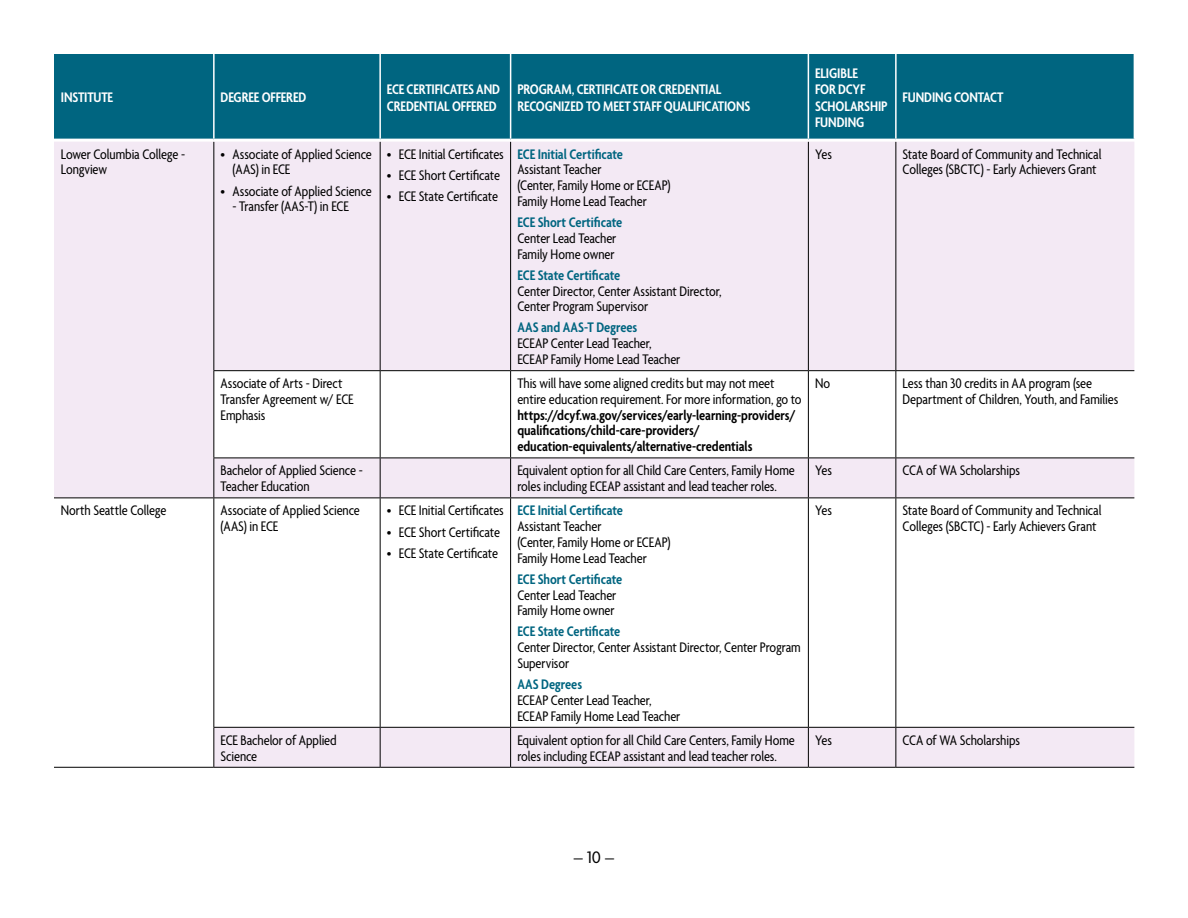
<style>
.page{position:relative;width:1188px;height:918px;background:#fff}
.page>*{position:absolute;margin:0;border:0;box-sizing:border-box;transform-origin:0 0}
.t1{font:18px "Agenda";color:#000}
.t2{font:condensed 15px/15.8px "Agenda";letter-spacing:-.005em;color:#000}
.t3{font:600 condensed 15px/16.5px "Agenda";letter-spacing:-.01em;color:#fff}
.t4{font:600 condensed 15px "Agenda";letter-spacing:-.005em;color:#006580}
.t5{font:600 condensed 15px/15.8px "Agenda";letter-spacing:-.005em;color:#000}
</style>
<div class="page">
<div style="left:54px;top:54px;width:1080px;height:85px;background:#006580"></div>
<div style="left:54px;top:142px;width:1080px;height:229px;background:#f3e9f4"></div>
<svg style="left:54px;top:371px;width:1080px;height:396px"></svg>
<hr style="left:213px;top:142px;width:1px;height:228px;background:#000">
<hr style="left:380px;top:142px;width:1px;height:228px;background:#000">
<hr style="left:510px;top:142px;width:1px;height:228px;background:#000">
<hr style="left:808px;top:142px;width:1px;height:228px;background:#000">
<hr style="left:895px;top:142px;width:1px;height:228px;background:#000">
<hr style="left:213px;top:371px;width:1px;height:87px;background:#000">
<hr style="left:380px;top:371px;width:1px;height:87px;background:#000">
<hr style="left:510px;top:371px;width:1px;height:87px;background:#000">
<hr style="left:808px;top:371px;width:1px;height:87px;background:#000">
<hr style="left:895px;top:371px;width:1px;height:87px;background:#000">
<hr style="left:213px;top:458px;width:1px;height:40px;background:#000">
<hr style="left:380px;top:458px;width:1px;height:40px;background:#000">
<hr style="left:510px;top:458px;width:1px;height:40px;background:#000">
<hr style="left:808px;top:458px;width:1px;height:40px;background:#000">
<hr style="left:895px;top:458px;width:1px;height:40px;background:#000">
<hr style="left:213px;top:498px;width:1px;height:229px;background:#000">
<hr style="left:380px;top:498px;width:1px;height:229px;background:#000">
<hr style="left:510px;top:498px;width:1px;height:229px;background:#000">
<hr style="left:808px;top:498px;width:1px;height:229px;background:#000">
<hr style="left:895px;top:498px;width:1px;height:229px;background:#000">
<hr style="left:213px;top:728px;width:1px;height:39px;background:#000">
<hr style="left:380px;top:728px;width:1px;height:39px;background:#000">
<hr style="left:510px;top:728px;width:1px;height:39px;background:#000">
<hr style="left:808px;top:728px;width:1px;height:39px;background:#000">
<hr style="left:895px;top:728px;width:1px;height:39px;background:#000">
<hr style="left:213px;top:54px;width:2px;height:85px;background:#fff">
<hr style="left:379px;top:54px;width:2px;height:85px;background:#fff">
<hr style="left:510px;top:54px;width:1px;height:85px;background:#fff">
<hr style="left:808px;top:54px;width:1px;height:85px;background:#fff">
<hr style="left:895px;top:54px;width:2px;height:85px;background:#fff">
<hr style="left:213px;top:370px;width:167px;height:1px;background:#000">
<hr style="left:380px;top:370px;width:131px;height:1px;background:#000">
<hr style="left:511px;top:370px;width:297px;height:1px;background:#000">
<hr style="left:808px;top:370px;width:88px;height:1px;background:#000">
<hr style="left:896px;top:370px;width:238px;height:1px;background:#000">
<hr style="left:213px;top:458px;width:167px;height:1px;background:#000">
<hr style="left:380px;top:458px;width:131px;height:1px;background:#000">
<hr style="left:511px;top:458px;width:297px;height:1px;background:#000">
<hr style="left:808px;top:458px;width:88px;height:1px;background:#000">
<hr style="left:896px;top:458px;width:238px;height:1px;background:#000">
<hr style="left:54px;top:498px;width:160px;height:1px;background:#000">
<hr style="left:214px;top:498px;width:166px;height:1px;background:#000">
<hr style="left:380px;top:498px;width:131px;height:1px;background:#000">
<hr style="left:511px;top:498px;width:297px;height:1px;background:#000">
<hr style="left:808px;top:498px;width:88px;height:1px;background:#000">
<hr style="left:896px;top:498px;width:238px;height:1px;background:#000">
<hr style="left:213px;top:727px;width:167px;height:1px;background:#000">
<hr style="left:380px;top:727px;width:131px;height:1px;background:#000">
<hr style="left:511px;top:727px;width:297px;height:1px;background:#000">
<hr style="left:808px;top:727px;width:88px;height:1px;background:#000">
<hr style="left:896px;top:727px;width:238px;height:1px;background:#000">
<hr style="left:54px;top:767px;width:160px;height:1px;background:#000">
<hr style="left:214px;top:767px;width:166px;height:1px;background:#000">
<hr style="left:380px;top:767px;width:131px;height:1px;background:#000">
<hr style="left:511px;top:767px;width:297px;height:1px;background:#000">
<hr style="left:808px;top:767px;width:88px;height:1px;background:#000">
<hr style="left:896px;top:767px;width:238px;height:1px;background:#000">
<p class="t3" style="left:61px;top:90px;width:54px">INSTITUTE</p>
<p class="t3" style="left:221px;top:90px;width:87px">DEGREE OFFERED</p>
<p class="t3" style="left:387px;top:82px;width:115px">ECE CERTIFICATES AND<br>CREDENTIAL OFFERED</p>
<p class="t3" style="left:517px;top:82px;width:235px">PROGRAM, CERTIFICATE OR CREDENTIAL<br>RECOGNIZED TO MEET STAFF QUALIFICATIONS</p>
<p class="t2" style="left:61px;top:147px;width:126px">Lower Columbia College -<br>Longview</p>
<p class="t2" style="left:233px;top:147px;width:141px;text-indent:-12px">• Associate of Applied Science (AAS) in ECE</p>
<p class="t2" style="left:221px;top:184px;width:153px">• Associate of Applied Science</p>
<p class="t2" style="left:233px;top:200px;width:118px">- Transfer (AAS-T) in ECE</p>
<p class="t2" style="left:387px;top:147px;width:118px">• ECE Initial Certificates</p>
<p class="t2" style="left:387px;top:168px;width:115px">• ECE Short Certificate</p>
<p class="t2" style="left:387px;top:189px;width:113px">• ECE State Certificate</p>
<p class="t4" style="left:517px;top:146px;width:107px">ECE Initial Certificate</p>
<p class="t2" style="left:517px;top:163px;width:155px">Assistant Teacher<br>(Center, Family Home or ECEAP)<br>Family Home Lead Teacher</p>
<p class="t4" style="left:517px;top:214px;width:106px">ECE Short Certificate</p>
<p class="t2" style="left:517px;top:231px;width:100px">Center Lead Teacher<br>Family Home owner</p>
<p class="t4" style="left:517px;top:267px;width:105px">ECE State Certificate</p>
<p class="t2" style="left:517px;top:284px;width:206px">Center Director, Center Assistant Director,<br>Center Program Supervisor</p>
<p class="t4" style="left:517px;top:320px;width:121px">AAS and AAS-T Degrees</p>
<p class="t2" style="left:517px;top:336px;width:164px">ECEAP Center Lead Teacher,<br>ECEAP Family Home Lead Teacher</p>
<p class="t2" style="left:221px;top:376px;width:135px">Associate of Arts - Direct<br>Transfer Agreement w/ ECE<br>Emphasis</p>
<p class="t2" style="left:517px;top:376px;width:286px">This will have some aligned credits but may not meet entire education requirement. For more information, go to</p>
<p class="t5" style="left:517px;top:408px;width:280px">https://dcyf.wa.gov/services/early-learning-providers/ qualifications/child-care-providers/ education-equivalents/alternative-credentials</p>
<p class="t3" style="left:815px;top:66px;width:74px">ELIGIBLE<br>FOR DCYF<br>SCHOLARSHIP<br>FUNDING</p>
<p class="t3" style="left:903px;top:90px;width:103px">FUNDING CONTACT</p>
<p class="t2" style="left:815px;top:147px;width:18px">Yes</p>
<p class="t2" style="left:903px;top:147px;width:200px">State Board of Community and Technical<br>Colleges (SBCTC) - Early Achievers Grant</p>
<p class="t2" style="left:815px;top:376px;width:17px">No</p>
<p class="t2" style="left:903px;top:376px;width:217px">Less than 30 credits in AA program (see<br>Department of Children, Youth, and Families</p>
<p class="t2" style="left:221px;top:464px;width:144px">Bachelor of Applied Science -<br>Teacher Education</p>
<p class="t2" style="left:517px;top:464px;width:279px">Equivalent option for all Child Care Centers, Family Home roles including ECEAP assistant and lead teacher roles.</p>
<p class="t2" style="left:815px;top:464px;width:18px">Yes</p>
<p class="t2" style="left:903px;top:464px;width:119px">CCA of WA Scholarships</p>
<p class="t2" style="left:61px;top:504px;width:107px">North Seattle College</p>
<p class="t2" style="left:221px;top:504px;width:141px">Associate of Applied Science (AAS) in ECE</p>
<p class="t2" style="left:387px;top:504px;width:118px">• ECE Initial Certificates</p>
<p class="t2" style="left:387px;top:525px;width:115px">• ECE Short Certificate</p>
<p class="t2" style="left:387px;top:546px;width:113px">• ECE State Certificate</p>
<p class="t4" style="left:517px;top:502px;width:107px">ECE Initial Certificate</p>
<p class="t2" style="left:517px;top:519px;width:155px">Assistant Teacher<br>(Center, Family Home or ECEAP)<br>Family Home Lead Teacher</p>
<p class="t4" style="left:517px;top:571px;width:106px">ECE Short Certificate</p>
<p class="t2" style="left:517px;top:588px;width:100px">Center Lead Teacher<br>Family Home owner</p>
<p class="t4" style="left:517px;top:624px;width:105px">ECE State Certificate</p>
<p class="t2" style="left:517px;top:640px;width:285px">Center Director, Center Assistant Director, Center Program<br>Supervisor</p>
<p class="t4" style="left:517px;top:676px;width:66px">AAS Degrees</p>
<p class="t2" style="left:517px;top:693px;width:164px">ECEAP Center Lead Teacher,<br>ECEAP Family Home Lead Teacher</p>
<p class="t2" style="left:815px;top:504px;width:18px">Yes</p>
<p class="t2" style="left:903px;top:504px;width:200px">State Board of Community and Technical<br>Colleges (SBCTC) - Early Achievers Grant</p>
<p class="t2" style="left:221px;top:733px;width:118px">ECE Bachelor of Applied<br>Science</p>
<p class="t2" style="left:517px;top:733px;width:279px">Equivalent option for all Child Care Centers, Family Home roles including ECEAP assistant and lead teacher roles.</p>
<p class="t2" style="left:815px;top:733px;width:18px">Yes</p>
<p class="t2" style="left:903px;top:733px;width:119px">CCA of WA Scholarships</p>
<p class="t1" style="left:574px;top:847px;width:42px">– 10 –</p>
</div>
